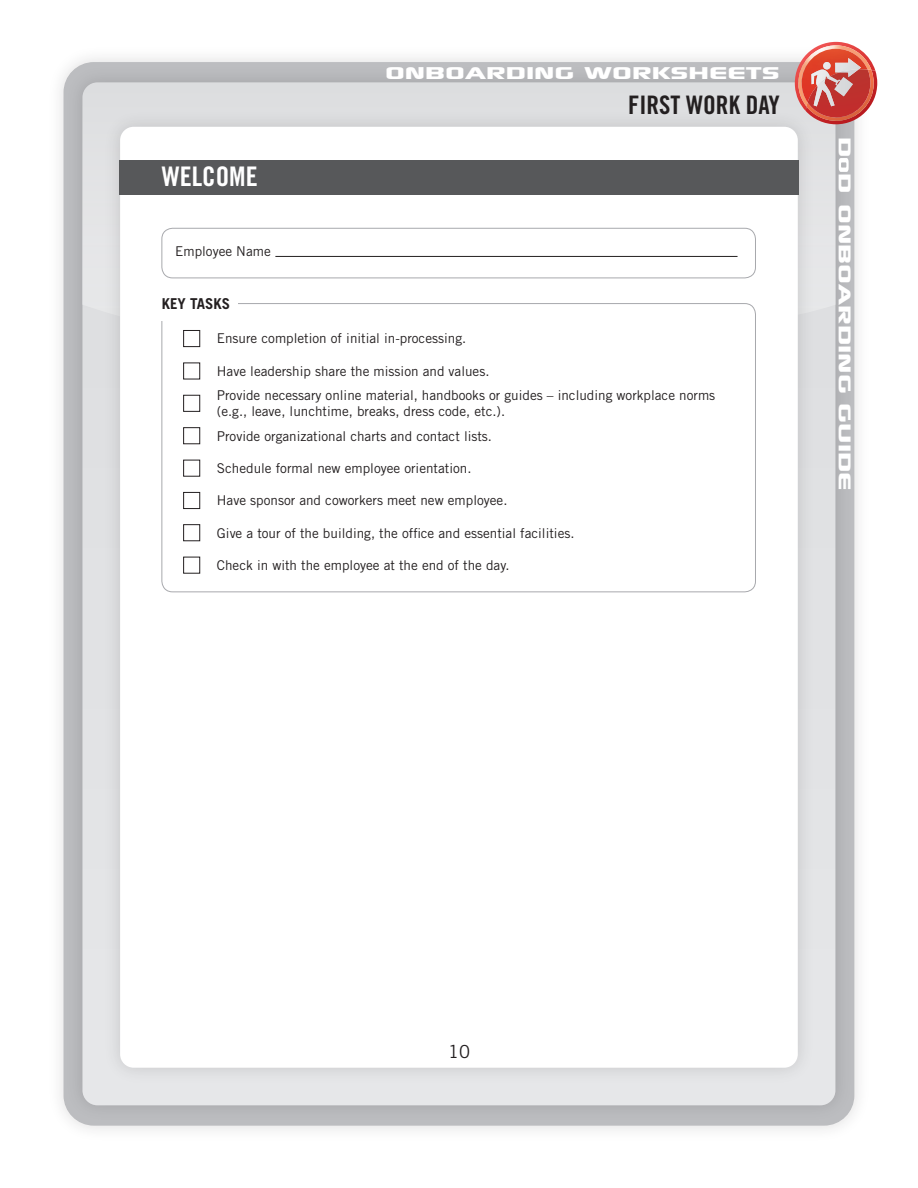
<style>
.page{position:relative;width:918px;height:1188px;background:#fff}
.page>*{position:absolute;margin:0;border:0;box-sizing:border-box;transform-origin:0 0}
.t1{font:33px "Xscale";color:#fff}
.t2{font:27px "Trade Gothic LT Std Bd Cn 20";color:#fff}
.t3{font:25.5px "Trade Gothic LT Std Bd Cn 20";color:#231f20}
.t4{font:18px "Trade Gothic LT Std";color:#231f20}
.t5{font:700 15px "Trade Gothic LT Std";color:#231f20}
.t6{font:13.5px/16.2px "Trade Gothic LT Std";color:#231f20}
</style>
<div class="page">
<img style="left:60px;top:60px;width:798px;height:1068px">
<div style="left:82px;top:351px;width:753px;height:754px;background:#e4e5e7"></div>
<svg style="left:82px;top:82px;width:753px;height:269px;background:#dddee0"></svg>
<img style="left:98px;top:104px;width:722px;height:986px">
<div style="left:120px;top:127px;width:678px;height:941px;background:#fff;border-radius:14px"></div>
<svg style="left:839px;top:158px;width:10px;height:14px"></svg>
<svg style="left:795px;top:42px;width:83px;height:79px"></svg>
<img style="left:795px;top:42px;width:41px;height:3px">
<img style="left:793px;top:45px;width:78px;height:62px">
<img style="left:802px;top:49px;width:66px;height:53px">
<img style="left:811px;top:58px;width:50px;height:28px">
<div style="left:119px;top:160px;width:680px;height:34px;background:#57585a"></div>
<div style="left:162px;top:228px;width:594px;height:50px;border:1px solid #a8a9ad;border-radius:11px"></div>
<hr style="left:275px;top:256px;width:463px;height:1px;background:#231f20">
<div style="left:183px;top:330px;width:17px;height:17px;border:1px solid #231f20"></div>
<div style="left:183px;top:363px;width:17px;height:16px;border:1px solid #231f20"></div>
<div style="left:183px;top:395px;width:17px;height:17px;border:1px solid #231f20"></div>
<div style="left:183px;top:427px;width:17px;height:17px;border:1px solid #231f20"></div>
<div style="left:183px;top:460px;width:17px;height:16px;border:1px solid #231f20"></div>
<div style="left:183px;top:492px;width:17px;height:17px;border:1px solid #231f20"></div>
<div style="left:183px;top:524px;width:17px;height:17px;border:1px solid #231f20"></div>
<div style="left:183px;top:557px;width:17px;height:16px;border:1px solid #231f20"></div>
<p class="t1" style="left:385px;top:52px;width:396px">Onboarding worksheets</p>
<p class="t2" style="left:162px;top:160px;width:97px">WELCOME</p>
<p class="t6" style="left:175px;top:243px;width:97px">Employee Name</p>
<p class="t5" style="left:162px;top:295px;width:70px">KEY TASKS</p>
<p class="t3" style="left:628px;top:89px;width:153px">FIRST WORK DAY</p>
<p class="t6" style="left:217px;top:330px;width:251px">Ensure completion of initial in-processing.</p>
<p class="t6" style="left:217px;top:363px;width:274px">Have leadership share the mission and values.</p>
<p class="t6" style="left:217px;top:387px;width:500px">Provide necessary online material, handbooks or guides – including workplace norms (e.g., leave, lunchtime, breaks, dress code, etc.).</p>
<p class="t6" style="left:217px;top:428px;width:277px">Provide organizational charts and contact lists.</p>
<p class="t6" style="left:217px;top:460px;width:256px">Schedule formal new employee orientation.</p>
<p class="t6" style="left:217px;top:492px;width:292px">Have sponsor and coworkers meet new employee.</p>
<p class="t6" style="left:217px;top:525px;width:359px">Give a tour of the building, the office and essential facilities.</p>
<p class="t6" style="left:217px;top:557px;width:294px">Check in with the employee at the end of the day.</p>
<p class="t1" style="left:865px;top:136px;width:356px;rotate:90deg">D D ONBOARDING Guide</p>
<h3 class="t4" style="left:448px;top:1041px;width:23px">10</h3>
</div>
